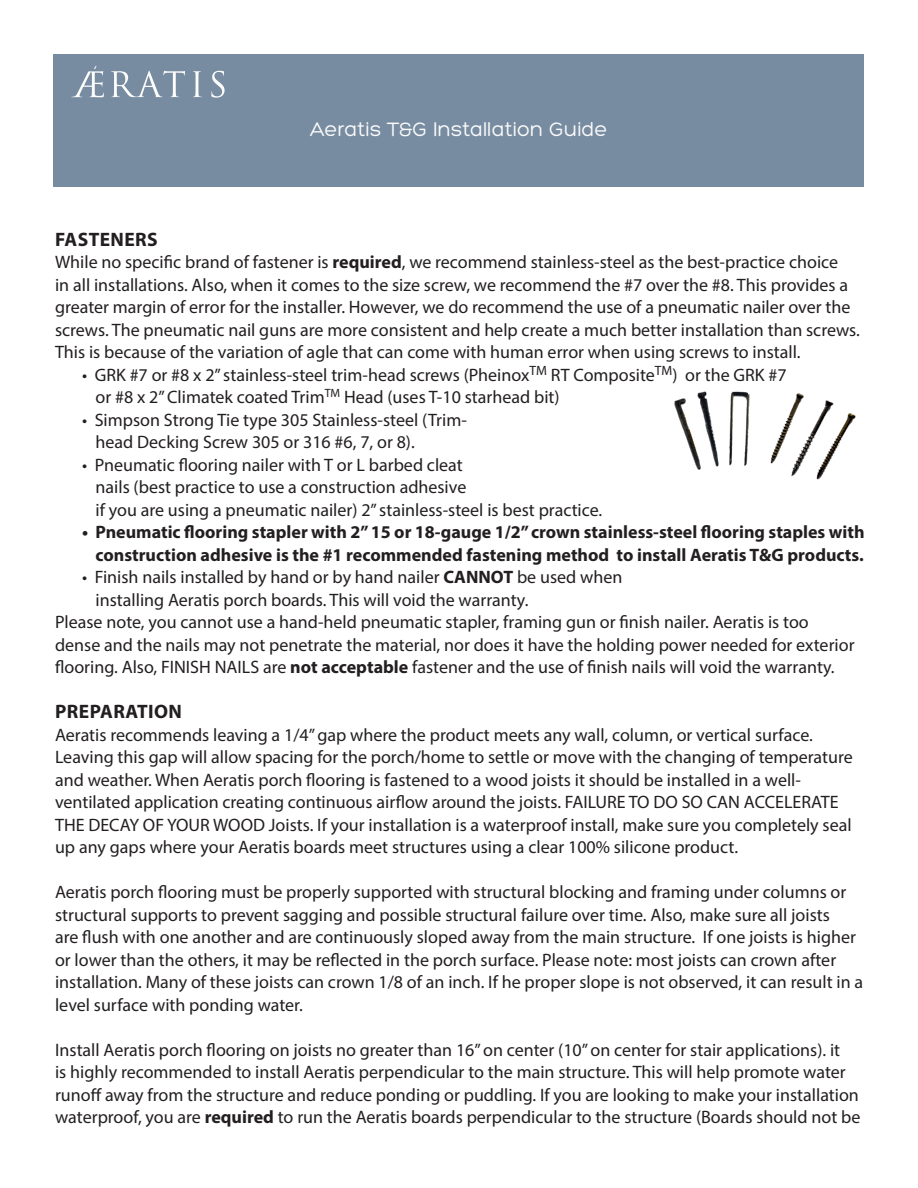
<style>
.page{position:relative;width:918px;height:1188px;background:#fff}
.page>*{position:absolute;margin:0;border:0;box-sizing:border-box;transform-origin:0 0}
.t1{font:21px "Hero";color:#fafafa}
.Content_Header{font:700 19.5px "Myriad Pro";letter-spacing:.02em;color:#231f20}
.Body{font:18px/22.5px "Myriad Pro";color:#231f20}
.t2{font:700 18px/22.5px "Myriad Pro";color:#231f20;text-align:right}
.s1{font-weight:700}
</style>
<div class="page">
<div style="left:53px;top:54px;width:811px;height:132px;background:#788ca1"></div>
<svg style="left:211px;top:71px;width:14px;height:27px"></svg>
<svg style="left:193px;top:71px;width:9px;height:26px"></svg>
<svg style="left:111px;top:71px;width:74px;height:26px"></svg>
<svg style="left:71px;top:66px;width:33px;height:31px"></svg>
<img style="left:674px;top:391px;width:182px;height:89px">
<p class="t1" style="left:310px;top:118px;width:299px">Aeratis T&amp;G Installation Guide</p>
<p class="Content_Header" style="left:55px;top:226px;width:104px">FASTENERS</p>
<p class="Body" style="left:55px;top:251px;width:806px">While no specific brand of fastener is <span class="s1">required</span>, we recommend stainless-steel as the best-practice choice<br>in all installations. Also, when it comes to the size screw, we recommend the #7 over the #8. This provides a greater margin of error for the installer. However, we do recommend the use of a pneumatic nailer over the screws. The pneumatic nail guns are more consistent and help create a much better installation than screws.<br>This is because of the variation of agle that can come with human error when using screws to install.</p>
<p class="Body" style="left:96px;top:363px;width:693px;text-indent:-14px">• GRK #7 or #8 x 2” stainless-steel trim-head screws (Pheinox<sup>TM</sup> RT Composite<sup>TM</sup>) or the GRK #7 or #8 x 2” Climatek coated Trim<sup>TM</sup> Head (uses T-10 starhead bit)</p>
<p class="Body" style="left:96px;top:408px;width:373px;text-indent:-14px">• Simpson Strong Tie type 305 Stainless-steel (Trim&shy;head Decking Screw 305 or 316 #6, 7, or 8).</p>
<p class="Body" style="left:96px;top:453px;width:508px;text-indent:-14px">• Pneumatic flooring nailer with T or L barbed cleat<br>nails (best practice to use a construction adhesive<br>if you are using a pneumatic nailer) 2” stainless-steel is best practice.</p>
<p class="t2" style="left:82px;top:520px;width:784px">• Pneumatic flooring stapler with 2” 15 or 18-gauge 1/2” crown stainless-steel flooring staples with construction adhesive is the #1 recommended fastening method to install Aeratis T&amp;G products.</p>
<p class="Body" style="left:96px;top:566px;width:528px;text-indent:-14px">• Finish nails installed by hand or by hand nailer <span class="s1">CANNOT</span> be used when installing Aeratis porch boards. This will void the warranty.</p>
<p class="Body" style="left:55px;top:611px;width:801px">Please note, you cannot use a hand-held pneumatic stapler, framing gun or finish nailer. Aeratis is too dense and the nails may not penetrate the material, nor does it have the holding power needed for exterior flooring. Also, FINISH NAILS are <span class="s1">not acceptable</span> fastener and the use of finish nails will void the warranty.</p>
<p class="Content_Header" style="left:55px;top:699px;width:128px">PREPARATION</p>
<p class="Body" style="left:55px;top:723px;width:799px">Aeratis recommends leaving a 1/4” gap where the product meets any wall, column, or vertical surface.<br>Leaving this gap will allow spacing for the porch/home to settle or move with the changing of temperature and weather. When Aeratis porch flooring is fastened to a wood joists it should be installed in a well&shy;ventilated application creating continuous airflow around the joists. FAILURE TO DO SO CAN ACCELERATE THE DECAY OF YOUR WOOD Joists. If your installation is a waterproof install, make sure you completely seal up any gaps where your Aeratis boards meet structures using a clear 100% silicone product.</p>
<p class="Body" style="left:55px;top:881px;width:810px">Aeratis porch flooring must be properly supported with structural blocking and framing under columns or structural supports to prevent sagging and possible structural failure over time. Also, make sure all joists<br>are flush with one another and are continuously sloped away from the main structure. If one joists is higher or lower than the others, it may be reflected in the porch surface. Please note: most joists can crown after installation. Many of these joists can crown 1/8 of an inch. If he proper slope is not observed, it can result in a level surface with ponding water.</p>
<p class="Body" style="left:55px;top:1038px;width:807px">Install Aeratis porch flooring on joists no greater than 16” on center (10” on center for stair applications). it<br>is highly recommended to install Aeratis perpendicular to the main structure. This will help promote water runoff away from the structure and reduce ponding or puddling. If you are looking to make your installation waterproof, you are <span class="s1">required</span> to run the Aeratis boards perpendicular to the structure (Boards should not be</p>
</div>
